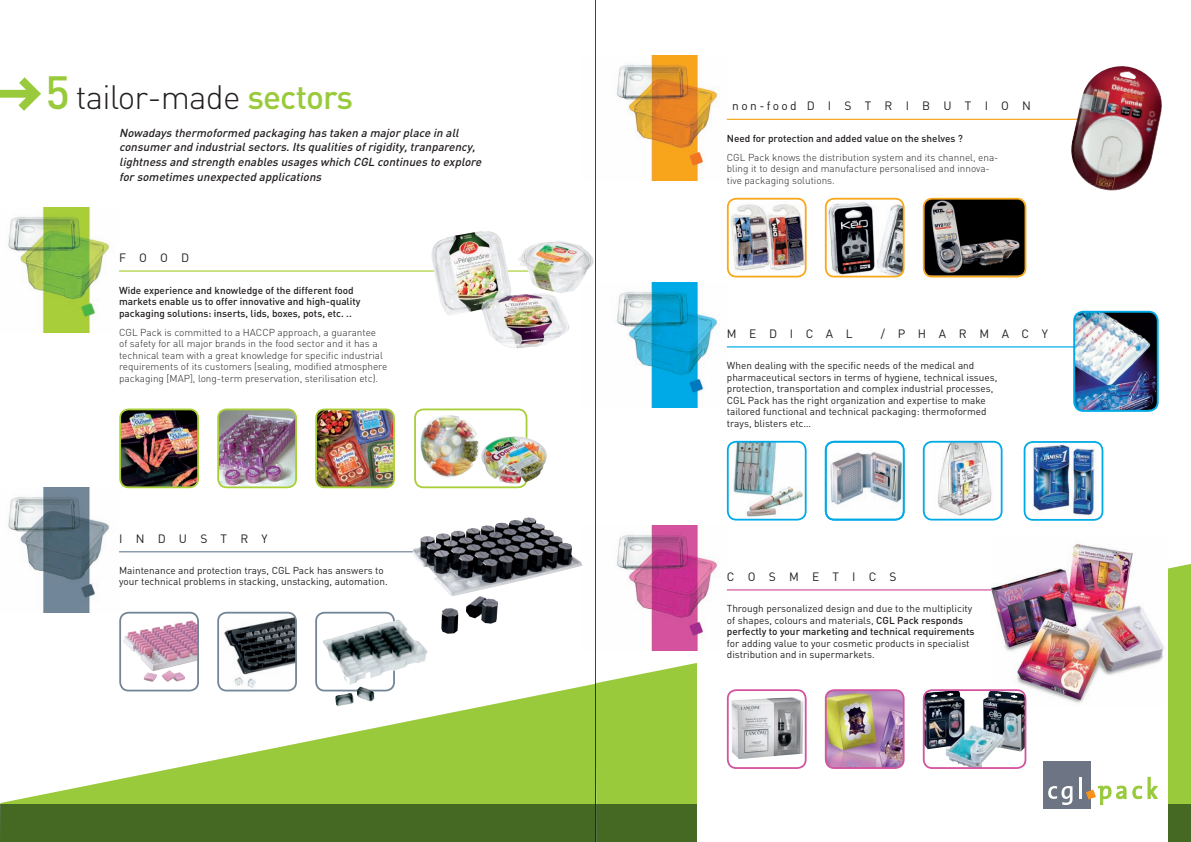
<style>
.page{position:relative;width:1191px;height:842px;background:#fff}
.page>*{position:absolute;margin:0;border:0;box-sizing:border-box;transform-origin:0 0}
.t1{font:300 33.3px "DIN";letter-spacing:-.025em;color:#231f20}
.t2{font:12px "DIN";letter-spacing:1.1em;color:#231f20}
.t3{font:12px "DIN";letter-spacing:1.05em;color:#231f20}
.t4{font:italic 500 11.5px/14.6px "DIN";color:#231f20}
.t5{font:10px/11.5px "DIN";color:#231f20}
.t6{font:300 10px/11.5px "DIN";color:#231f20}
.t7{font:500 10px/11.5px "DIN";color:#231f20}
.s1{font-weight:500;font-size:46px;color:#99ca3b}
.s2{font-weight:500;color:#99ca3b}
.s3{font-weight:500}
</style>
<div class="page">
<svg style="left:0;top:684px;width:595px;height:158px"></svg>
<svg style="left:596px;top:564px;width:595px;height:278px;fill:#99ca3b"></svg>
<div style="left:697px;top:0;width:471px;height:842px;background:#fff"></div>
<img style="left:8px;top:207px;width:102px;height:125px">
<hr style="left:119px;top:270px;width:421px;height:2px;background:#a9cf38">
<img style="left:430px;top:231px;width:163px;height:117px">
<img style="left:120px;top:411px;width:78px;height:76px">
<div style="left:119px;top:408px;width:80px;height:80px;border:2px solid #a9cf38;border-radius:9px"></div>
<img style="left:218px;top:411px;width:78px;height:74px">
<div style="left:217px;top:408px;width:80px;height:80px;border:2px solid #a9cf38;border-radius:9px"></div>
<img style="left:318px;top:411px;width:76px;height:76px">
<div style="left:315px;top:408px;width:80px;height:80px;border:2px solid #a9cf38;border-radius:9px"></div>
<img style="left:123px;top:620px;width:73px;height:62px">
<div style="left:119px;top:612px;width:80px;height:79px;border:2px solid #738596;border-radius:9px"></div>
<img style="left:218px;top:613px;width:78px;height:77px">
<div style="left:217px;top:612px;width:80px;height:79px;border:2px solid #738596;border-radius:9px"></div>
<div style="left:316px;top:613px;width:78px;height:77px;background:#fff;border-radius:9px"></div>
<div style="left:315px;top:612px;width:80px;height:79px;border:2px solid #738596;border-radius:9px"></div>
<img style="left:581px;top:283px;width:147px;height:125px">
<hr style="left:727px;top:346px;width:421px;height:1px;background:#00aae6">
<img style="left:830px;top:451px;width:71px;height:54px">
<img style="left:8px;top:488px;width:113px;height:125px">
<hr style="left:119px;top:551px;width:421px;height:1px;background:#738596">
<img style="left:582px;top:526px;width:146px;height:125px">
<hr style="left:727px;top:589px;width:421px;height:1px;background:#d3539e">
<img style="left:616px;top:55px;width:112px;height:125px">
<hr style="left:727px;top:119px;width:421px;height:1px;background:#f9a71b">
<img style="left:728px;top:199px;width:77px;height:76px">
<div style="left:727px;top:198px;width:79px;height:79px;border:2px solid #f9a71b;border-radius:9px"></div>
<img style="left:825px;top:199px;width:78px;height:78px">
<div style="left:825px;top:198px;width:79px;height:79px;border:2px solid #f9a71b;border-radius:9px"></div>
<img style="left:925px;top:199px;width:100px;height:77px">
<div style="left:922px;top:198px;width:104px;height:79px;border:2px solid #f9a71b;border-radius:9px"></div>
<div style="left:414px;top:408px;width:113px;height:80px;border:2px solid #a9cf38;border-radius:9px"></div>
<img style="left:420px;top:415px;width:127px;height:69px">
<img style="left:413px;top:517px;width:169px;height:117px">
<img style="left:322px;top:620px;width:106px;height:65px">
<img style="left:1069px;top:66px;width:93px;height:125px">
<img style="left:729px;top:442px;width:76px;height:78px">
<div style="left:727px;top:441px;width:79px;height:79px;border:2px solid #00aae6;border-radius:9px"></div>
<img style="left:938px;top:444px;width:54px;height:72px">
<div style="left:922px;top:441px;width:80px;height:79px;border:2px solid #00aae6;border-radius:9px"></div>
<img style="left:1075px;top:312px;width:82px;height:99px">
<div style="left:1073px;top:311px;width:85px;height:101px;border:2px solid #00aae6;border-radius:9px"></div>
<div style="left:825px;top:441px;width:79px;height:79px;border:2px solid #00aae6;border-radius:9px"></div>
<img style="left:991px;top:543px;width:173px;height:162px">
<img style="left:731px;top:697px;width:72px;height:62px">
<div style="left:727px;top:689px;width:79px;height:80px;border:2px solid #d3539e;border-radius:9px"></div>
<img style="left:825px;top:690px;width:78px;height:78px">
<div style="left:825px;top:689px;width:79px;height:80px;border:2px solid #d3539e;border-radius:9px"></div>
<img style="left:925px;top:690px;width:100px;height:78px">
<div style="left:922px;top:689px;width:104px;height:80px;border:2px solid #d3539e;border-radius:9px"></div>
<svg style="left:0;top:77px;width:41px;height:34px"></svg>
<img style="left:1026px;top:444px;width:73px;height:74px">
<div style="left:1023px;top:441px;width:80px;height:80px;border:2px solid #00aae6;border-radius:9px"></div>
<hr style="left:595px;top:0;width:1px;height:842px;background:#231f20">
<div style="left:1043px;top:762px;width:48px;height:47px;background:#6d7483"></div>
<svg style="left:1048px;top:786px;width:24px;height:19px"></svg>
<hr style="left:1079px;top:777px;width:2px;height:22px;background:#fff">
<svg style="left:1086px;top:786px;width:40px;height:19px"></svg>
<svg style="left:1132px;top:777px;width:25px;height:22px"></svg>
<h1 class="t1" style="left:45px;top:75px;width:309px"><span class="s1">5</span> tailor-made <span class="s2">sectors</span></h1>
<p class="t4" style="left:119px;top:125px;width:367px">Nowadays thermoformed packaging has taken a majorplace in all consumerand industrialsectors.Its qualities ofrigidity,tranparency, lightness and strength enables usages which CGL continues to explore forsometimes unexpected applications</p>
<p class="t2" style="left:732px;top:99px;width:300px">non-foodDISTRIBUTION</p>
<p class="t7" style="left:727px;top:132px;width:237px">Need for protection and added value on the shelves ?</p>
<p class="t6" style="left:727px;top:151px;width:273px">CGL Pack knows the distribution system and its channel, ena&shy;bling it to design and manufacture personalised and innova&shy;tive packaging solutions.</p>
<p class="t2" style="left:119px;top:251px;width:71px">FOOD</p>
<p class="t7" style="left:119px;top:284px;width:243px">Wide experience and knowledge of the different food markets enable us to offer innovative and high-quality packaging solutions: inserts, lids, boxes, pots, etc. ..</p>
<p class="t6" style="left:119px;top:326px;width:270px">CGL Pack is committed to a HACCP approach, a guarantee<br>of safety for all major brands in the food sector and it has a technical team with a great knowledge for specific industrial requirements of its customers (sealing, modified atmosphere packaging [MAP], long-term preservation, sterilisation etc).</p>
<p class="t3" style="left:727px;top:327px;width:127px">MEDICAL</p>
<p class="t3" style="left:881px;top:327px;width:168px">/PHARMACY</p>
<p class="t5" style="left:727px;top:360px;width:272px">When dealing with the specific needs of the medical and pharmaceutical sectors in terms of hygiene, technical issues, protection, transportation and complex industrial processes, CGL Pack has the right organization and expertise to make tailored functional and technical packaging: thermoformed trays, blisters etc…</p>
<p class="t2" style="left:119px;top:532px;width:150px">INDUSTRY</p>
<p class="t5" style="left:119px;top:565px;width:270px">Maintenance and protection trays, CGL Pack has answers to your technical problems in stacking, unstacking, automation.</p>
<p class="t2" style="left:727px;top:570px;width:171px">COSMETICS</p>
<p class="t5" style="left:727px;top:603px;width:249px">Through personalized design and due to the multiplicity of shapes, colours and materials, <span class="s3">CGL Pack responds perfectly to your marketing and technical requirements</span></p>
<p class="t5" style="left:727px;top:637px;width:244px">for adding value to your cosmetic products in specialist distribution and in supermarkets.</p>
</div>
